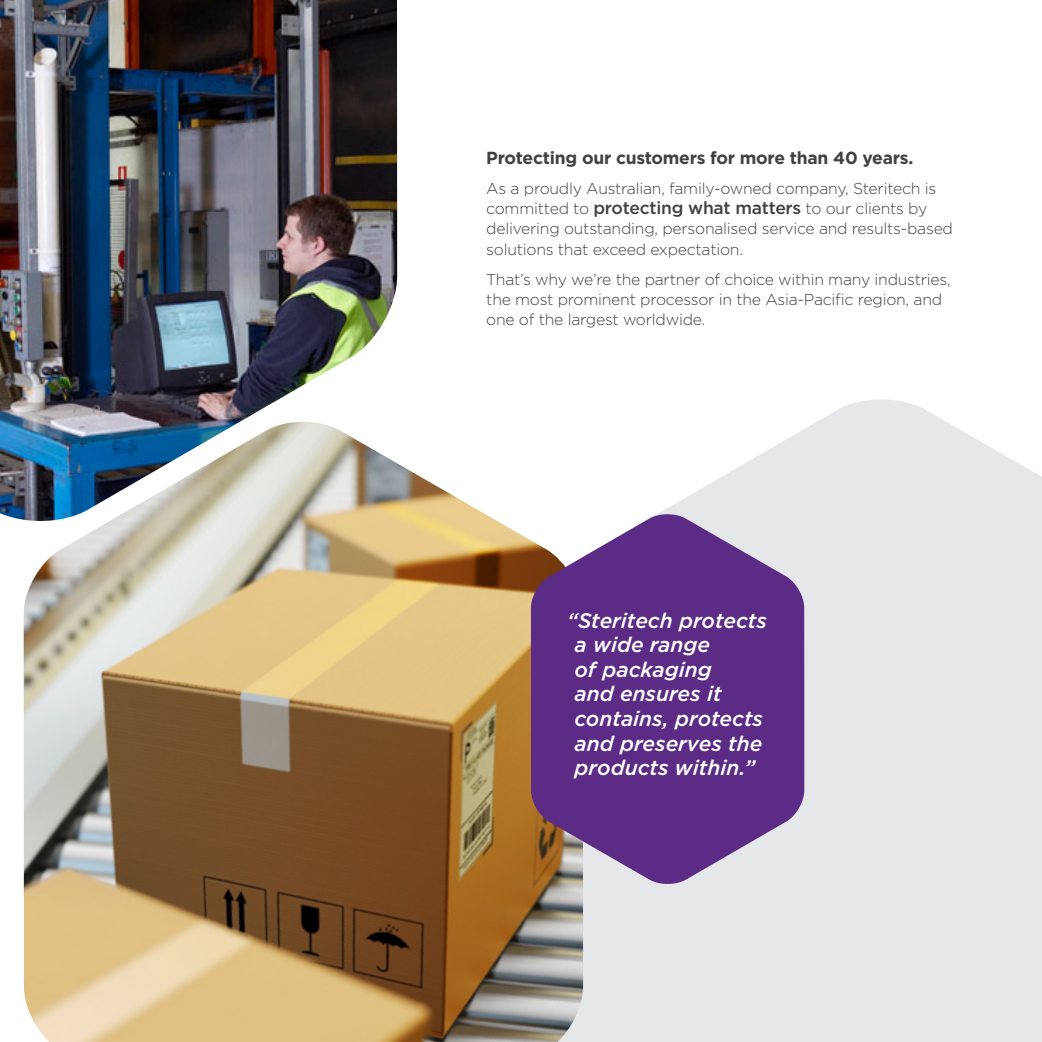
<style>
.page{position:relative;width:1042px;height:1042px;background:#fff}
.page>*{position:absolute;margin:0;border:0;box-sizing:border-box;transform-origin:0 0}
.t1{font:italic 500 21px/24.5px "Gotham";color:#fff}
.t2{font:700 17.5px "Gotham";letter-spacing:-.015em;color:#414042}
.t3{font:300 15.75px/20.1px "Gotham";letter-spacing:-.015em;color:#414042}
.s1{font-weight:500;font-size:17.5px}
</style>
<div class="page">
<svg style="left:583px;top:399px;width:459px;height:643px;background:#e8e9ea"></svg>
<img style="left:0;top:0;width:397px;height:520px">
<img style="left:24px;top:422px;width:559px;height:620px">
<svg style="left:531px;top:513px;width:273px;height:372px;background:#734a91"></svg>
<p class="t2" style="left:486px;top:148px;width:429px">Protecting our customers for more than 40 years.</p>
<p class="t3" style="left:486px;top:178px;width:468px">As a proudly Australian, family-owned company, Steritech is committed to <span class="s1">protecting what matters</span> to our clients by delivering outstanding, personalised service and results-based solutions that exceed expectation.</p>
<p class="t3" style="left:486px;top:269px;width:466px">That’s why we’re the partner of choice within many industries, the most prominent processor in the Asia-Pacific region, and one of the largest worldwide.</p>
<h1 class="t1" style="left:574px;top:608px;width:194px;text-indent:-7px">“Steritech protects a wide range<br>of packaging<br>and ensures it contains, protects and preserves the products within.”</h1>
</div>
